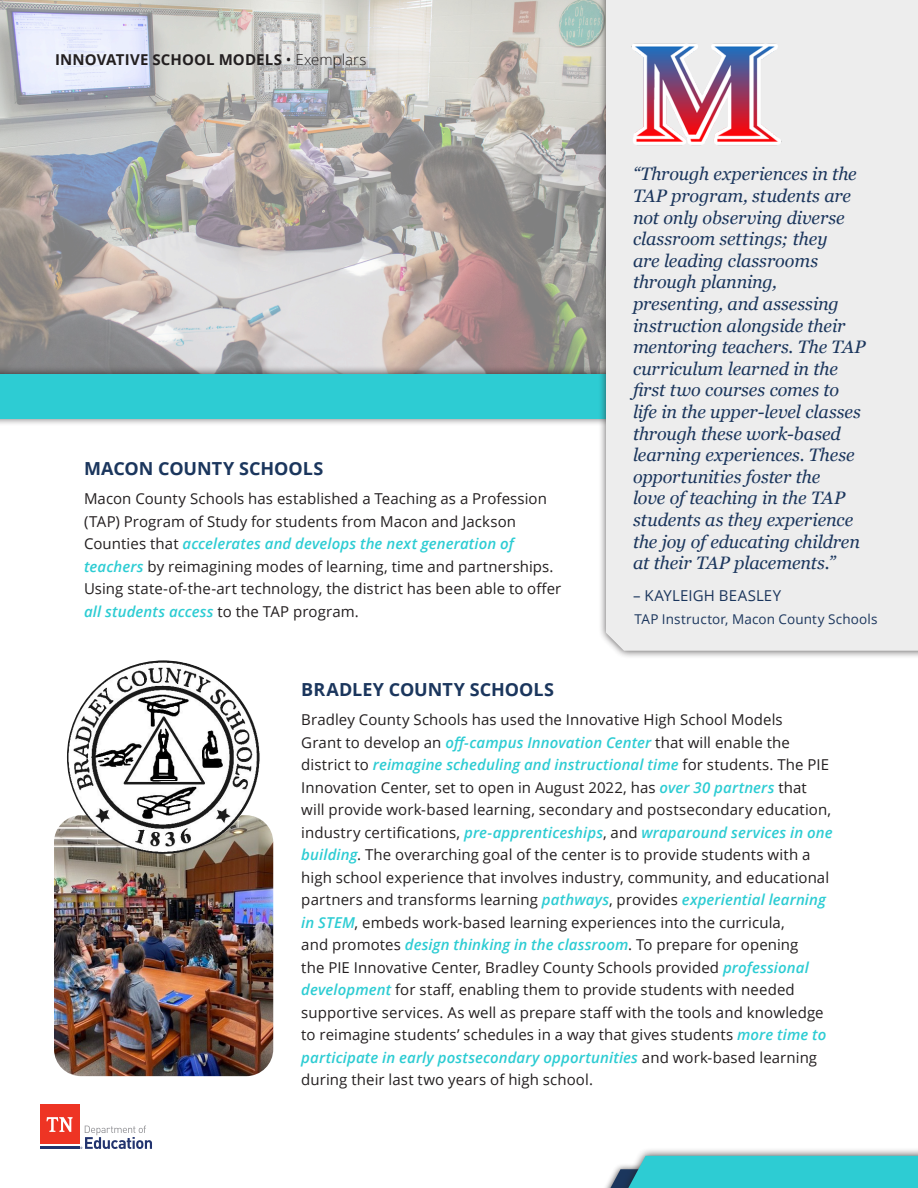
<style>
.page{position:relative;width:918px;height:1188px;background:#fff}
.page>*{position:absolute;margin:0;border:0;box-sizing:border-box;transform-origin:0 0}
.t1{font:italic 18px/21.6px "Georgia";letter-spacing:-.01em;color:#1b365d}
.School_Name_All_Caps{font:700 18px "Open Sans";color:#1b365d}
.OSR_11_Left{font:15px/22.5px "Open Sans";letter-spacing:.005em;color:#231f20}
.t2{font:700 15px "Open Sans";letter-spacing:.01em;color:#231f20}
.Quote_Name{font:15px "Open Sans";letter-spacing:.01em;color:#1b365d}
.School_title{font:13.5px "Open Sans";letter-spacing:.01em;color:#1b365d}
.s1{font-weight:400}
.s2{font-weight:300}
.s3{font-weight:600;font-style:italic;color:#2dccd3}
</style>
<div class="page">
<img style="left:0;top:0;width:598px;height:366px">
<div style="left:0;top:366px;width:918px;height:61px;background:#231f20;opacity:.75"></div>
<div style="left:0;top:374px;width:918px;height:44px;background:#2dccd3"></div>
<div style="left:598px;top:0;width:320px;height:659px;background:#231f20;opacity:.75"></div>
<div style="left:606px;top:0;width:312px;height:651px;background:#ededed"></div>
<div style="left:602px;top:1148px;width:316px;height:40px;background:#231f20;opacity:.75"></div>
<svg style="left:610px;top:1156px;width:308px;height:32px;background:#36c8d0"></svg>
<img style="left:632px;top:40px;width:149px;height:107px">
<img style="left:54px;top:815px;width:219px;height:261px">
<img style="left:67px;top:660px;width:193px;height:194px;border-radius:97px">
<div style="left:40px;top:1105px;width:40px;height:39px;background:#ee3424"></div>
<hr style="left:41px;top:1146px;width:39px;height:3px;background:#22346f">
<svg style="left:47px;top:1117px;width:26px;height:15px"></svg>
<svg style="left:80px;top:1126px;width:72px;height:23px"></svg>
<p class="t2" style="left:55px;top:49px;width:313px">INNOVATIVE SCHOOL MODELS <span class="s1">•</span> <span class="s2">Exemplars</span></p>
<p class="School_Name_All_Caps" style="left:84px;top:456px;width:241px">MACON COUNTY SCHOOLS</p>
<p class="OSR_11_Left" style="left:84px;top:487px;width:479px">Macon County Schools has established a Teaching as a Profession (TAP) Program of Study for students from Macon and Jackson Counties that <span class="s3">accelerates and develops the next generation of teachers</span> by reimagining modes of learning, time and partnerships.<br>Using state-of-the-art technology, the district has been able to offer <span class="s3">all students access</span> to the TAP program.</p>
<p class="t1" style="left:633px;top:163px;width:234px">“Through experiences in the<br>TAP program, students are not only observing diverse classroom settings; they<br>are leading classrooms through planning, presenting, and assessing instruction alongside their mentoring teachers. The TAP curriculum learned in the first two courses comes to life in the upper-level classes through these work-based learning experiences. These opportunities foster the<br>love of teaching in the TAP students as they experience the joy of educating children at their TAP placements.”</p>
<p class="Quote_Name" style="left:633px;top:585px;width:150px">– KAYLEIGH BEASLEY</p>
<p class="School_title" style="left:634px;top:610px;width:244px">TAP Instructor, Macon County Schools</p>
<p class="School_Name_All_Caps" style="left:301px;top:677px;width:254px">BRADLEY COUNTY SCHOOLS</p>
<p class="OSR_11_Left" style="left:301px;top:708px;width:533px">Bradley County Schools has used the Innovative High School Models<br>Grant to develop an <span class="s3">off-campus Innovation Center</span> that will enable the district to <span class="s3">reimagine scheduling and instructional time</span> for students. The PIE Innovation Center, set to open in August 2022, has <span class="s3">over 30 partners</span> that will provide work-based learning, secondary and postsecondary education, industry certifications, <span class="s3">pre-apprenticeships</span>, and <span class="s3">wraparound services in one building</span>. The overarching goal of the center is to provide students with a high school experience that involves industry, community, and educational partners and transforms learning <span class="s3">pathways</span>, provides <span class="s3">experiential learning in STEM</span>, embeds work-based learning experiences into the curricula,<br>and promotes <span class="s3">design thinking in the classroom</span>. To prepare for opening<br>the PIE Innovative Center, Bradley County Schools provided <span class="s3">professional development</span> for staff, enabling them to provide students with needed supportive services. As well as prepare staff with the tools and knowledge to reimagine students’ schedules in a way that gives students <span class="s3">more time to participate in early postsecondary opportunities</span> and work-based learning during their last two years of high school.</p>
</div>
